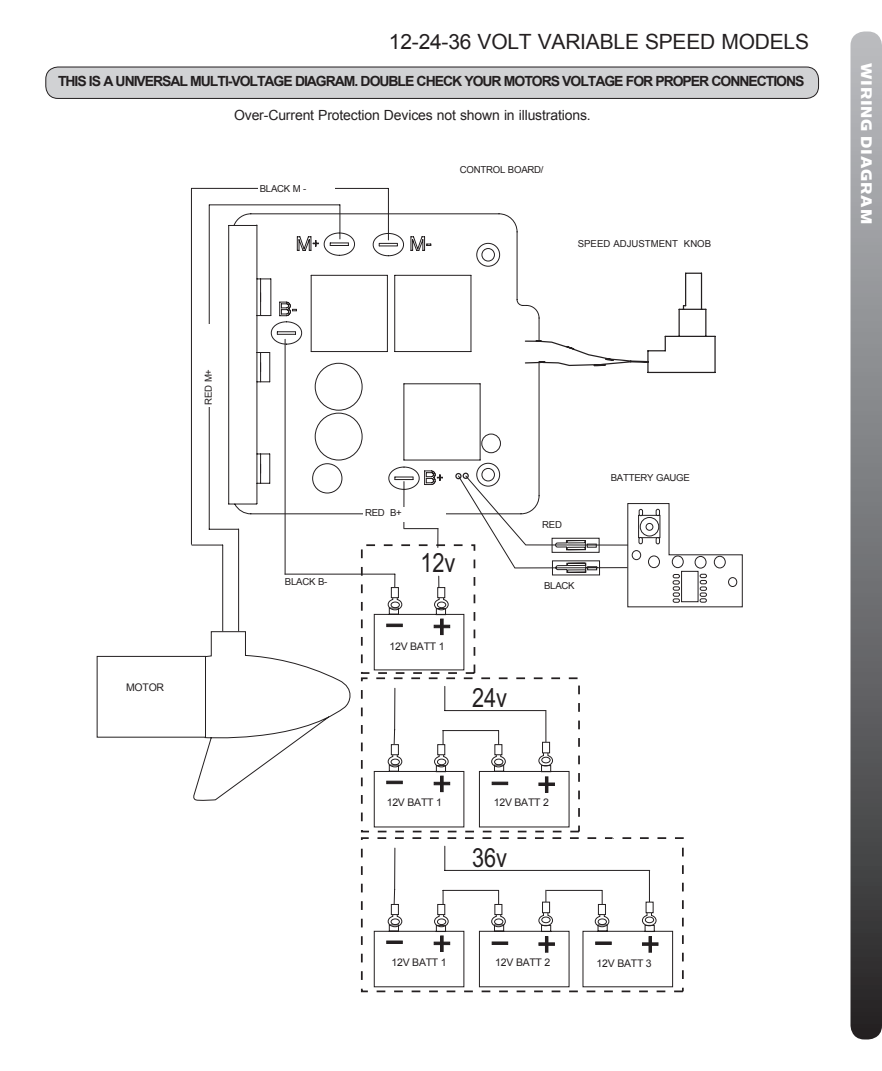
<style>
.page{position:relative;width:882px;height:1071px;background:#fff}
.page>*{position:absolute;margin:0;border:0;box-sizing:border-box;transform-origin:0 0}
.t1{font:26.43px "Arial Narrow";color:#231f20}
.t2{font:21px "Arial";letter-spacing:-.01em;color:#231f20}
.side{font:17.5px "Simian Display Chimpanzee";letter-spacing:.05em;color:#fff}
.CAUTION{font:700 14px "Arial";letter-spacing:-.075em;color:#231f20}
.t3{font:14px "Arial";letter-spacing:-.01em;color:#231f20}
.t4{font:10.5px "Arial";letter-spacing:-.025em;color:#231f20}
.t5{font:9.62px "Arial";letter-spacing:-.025em;color:#231f20}
.t6{font:9.62px "Arial";color:#231f20}
</style>
<div class="page">
<svg style="left:850px;top:32px;width:32px;height:1008px;background:#858688"></svg>
<svg style="left:539px;top:272px;width:177px;height:102px"></svg>
<svg style="left:97px;top:188px;width:292px;height:608px"></svg>
<svg style="left:360px;top:543px;width:220px;height:290px"></svg>
<hr style="left:445px;top:870px;width:205px;height:1px;background:#231f20">
<svg style="left:373px;top:730px;width:197px;height:263px"></svg>
<div style="left:361px;top:837px;width:323px;height:155px;border:2px dashed #231f20"></div>
<hr style="left:546px;top:890px;width:56px;height:1px;background:#231f20">
<svg style="left:582px;top:870px;width:91px;height:118px"></svg>
<svg style="left:228px;top:213px;width:311px;height:301px"></svg>
<svg style="left:324px;top:233px;width:31px;height:23px"></svg>
<svg style="left:373px;top:233px;width:31px;height:23px"></svg>
<svg style="left:373px;top:467px;width:370px;height:204px"></svg>
<svg style="left:612px;top:837px;width:25px;height:2px"></svg>
<div style="left:203px;top:324px;width:14px;height:83px;background:#fff"></div>
<div style="left:258px;top:183px;width:76px;height:13px;background:#fff"></div>
<div style="left:540px;top:519px;width:67px;height:14px;background:#fff"></div>
<div style="left:542px;top:580px;width:66px;height:14px;background:#fff"></div>
<div style="left:609px;top:472px;width:93px;height:27px;background:#fff"></div>
<div style="left:388px;top:641px;width:58px;height:14px;background:#fff"></div>
<div style="left:283px;top:577px;width:74px;height:14px;background:#fff"></div>
<div style="left:363px;top:507px;width:83px;height:14px;background:#fff"></div>
<div style="left:124px;top:682px;width:50px;height:26px;background:#fff"></div>
<div style="left:385px;top:797px;width:59px;height:14px;background:#fff"></div>
<div style="left:390px;top:957px;width:59px;height:14px;background:#fff"></div>
<div style="left:492px;top:797px;width:59px;height:14px;background:#fff"></div>
<div style="left:595px;top:958px;width:59px;height:14px;background:#fff"></div>
<div style="left:494px;top:956px;width:58px;height:14px;background:#fff"></div>
<div style="left:46px;top:67px;width:773px;height:31px;background:#d1d2d4;border-radius:12px"></div>
<div style="left:45px;top:67px;width:774px;height:32px;border:1px solid #231f20;border-radius:12px"></div>
<p class="t2" style="left:389px;top:27px;width:422px">12-24-36 VOLT VARIABLE SPEED MODELS</p>
<p class="CAUTION" style="left:58px;top:72px;width:748px">THIS IS A UNIVERSAL MULTI-VOLTAGE DIAGRAM. DOUBLE CHECK YOUR MOTORS VOLTAGE FOR PROPER CONNECTIONS</p>
<p class="t3" style="left:234px;top:105px;width:358px">Over-Current Protection Devices not shown in illustrations.</p>
<p class="t5" style="left:260px;top:182px;width:48px">BLACK M -</p>
<p class="t5" style="left:460px;top:163px;width:85px">CONTROL BOARD/</p>
<p class="t6" style="left:578px;top:237px;width:135px">SPEED ADJUSTMENT KNOB</p>
<p class="t5" style="left:202px;top:405px;width:37px;rotate:-90deg">RED M+</p>
<p class="t4" style="left:126px;top:681px;width:40px">MOTOR</p>
<p class="t5" style="left:285px;top:576px;width:44px">BLACK B-</p>
<p class="t5" style="left:365px;top:507px;width:38px">RED B+</p>
<p class="t1" style="left:420px;top:543px;width:37px">12v</p>
<p class="t4" style="left:390px;top:639px;width:57px">12V BATT 1</p>
<p class="t1" style="left:472px;top:678px;width:37px">24v</p>
<p class="t5" style="left:542px;top:518px;width:21px">RED</p>
<p class="t5" style="left:544px;top:579px;width:32px">BLACK</p>
<p class="t5" style="left:611px;top:471px;width:81px">BATTERY GAUGE</p>
<p class="t4" style="left:387px;top:796px;width:57px">12V BATT 1</p>
<p class="t4" style="left:494px;top:796px;width:57px">12V BATT 2</p>
<p class="t1" style="left:472px;top:838px;width:37px">36v</p>
<p class="t4" style="left:392px;top:956px;width:57px">12V BATT 1</p>
<p class="t4" style="left:495px;top:955px;width:57px">12V BATT 2</p>
<p class="t4" style="left:597px;top:957px;width:57px">12V BATT 3</p>
<p class="side" style="left:876px;top:63px;width:162px;rotate:90deg">WIRING DIAGRAM</p>
</div>
